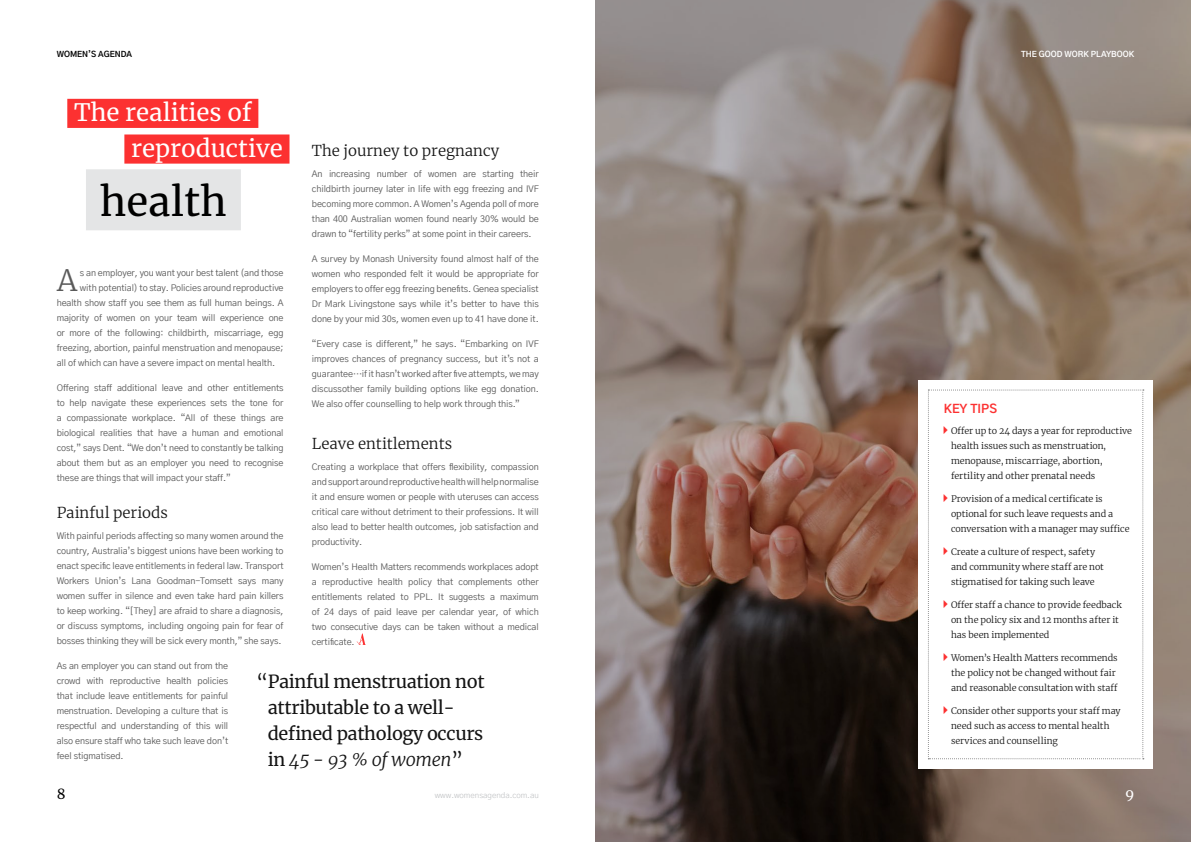
<style>
.page{position:relative;width:1191px;height:842px;background:#fff}
.page>*{position:absolute;margin:0;border:0;box-sizing:border-box;transform-origin:0 0}
.t1{font:40px "Merriweather";color:#000}
.t2{font:300 29.2px "Merriweather";color:#5a5a5a}
.t3{font:24px/35.7px "Merriweather";color:#fff}
.t4{font:18px/26px "Merriweather";letter-spacing:-.02em;color:#141414}
.t5{font:300 15px "Merriweather";color:#141414}
.t6{font:14px "Merriweather";color:#fff}
.t7{font:14px "Merriweather";color:#000}
.t8{font:700 12px "Gothic A1";color:#fc3131}
.t9{font:9px/15px "Gothic A1";letter-spacing:-.01em;color:#5a5a5a;text-align:justify}
.t10{font:300 9px/15px "Merriweather";letter-spacing:-.005em;color:#141414}
.t11{font:300 8px "Gothic A1";color:#bcbec0}
.t12{font:700 8px "Gothic A1";color:#fff}
.t13{font:700 8px "Gothic A1";color:#000}
.s1{font-weight:300;font-style:italic}
</style>
<div class="page">
<img style="left:595px;top:0;width:596px;height:842px">
<div style="left:86px;top:169px;width:155px;height:61px;background:#e4e5e6"></div>
<div style="left:67px;top:99px;width:191px;height:29px;background:#fc3131"></div>
<div style="left:124px;top:134px;width:165px;height:30px;background:#fc3131"></div>
<svg style="left:357px;top:633px;width:9px;height:12px"></svg>
<div style="left:918px;top:380px;width:234px;height:389px;background:#fff"></div>
<svg style="left:928px;top:389px;width:215px;height:370px"></svg>
<p class="t13" style="left:57px;top:50px;width:77px">WOMEN’S AGENDA</p>
<p class="t12" style="left:1021px;top:50px;width:115px">THE GOOD WORK PLAYBOOK</p>
<h3 class="t3" style="left:131px;top:96px;width:153px;text-indent:-57px">The realities of reproductive</h3>
<h3 class="t5" style="left:312px;top:143px;width:189px">The journey to pregnancy</h3>
<p class="t9" style="left:312px;top:166px;width:228px">An increasing number of women are starting their childbirth journey later in life with egg freezing and IVF becoming more common. A Women’s Agenda poll of more than 400 Australian women found nearly 30% would be drawn to “fertility perks” at some point in their careers.</p>
<p class="t9" style="left:312px;top:252px;width:228px">A survey by Monash University found almost half of the women who responded felt it would be appropriate for employers to offer egg freezing benefits. Genea specialist Dr Mark Livingstone says while it’s better to have this done by your mid 30s, women even up to 41 have done it.</p>
<p class="t9" style="left:312px;top:337px;width:228px">“Every case is different,” he says. “Embarking on IVF improves chances of pregnancy success, but it’s not a guarantee…if it hasn’t worked after five attempts, we may discussother family building options like egg donation.<br>We also offer counselling to help work through this.”</p>
<h3 class="t5" style="left:312px;top:436px;width:142px">Leave entitlements</h3>
<p class="t9" style="left:312px;top:459px;width:228px">Creating a workplace that offers flexibility, compassion and support around reproductive health will help normalise it and ensure women or people with uteruses can access critical care without detriment to their professions. It will also lead to better health outcomes, job satisfaction and productivity.</p>
<p class="t9" style="left:312px;top:560px;width:228px">Women’s Health Matters recommends workplaces adopt a reproductive health policy that complements other entitlements related to PPL. It suggests a maximum of 24 days of paid leave per calendar year, of which two consecutive days can be taken without a medical certificate.</p>
<h1 class="t1" style="left:100px;top:180px;width:128px">health</h1>
<h2 class="t2" style="left:57px;top:266px;width:22px">A</h2>
<p class="t9" style="left:80px;top:266px;width:205px">s an employer, you want your best talent (and those</p>
<p class="t9" style="left:80px;top:281px;width:205px">with potential) to stay. Policies around reproductive</p>
<p class="t9" style="left:57px;top:296px;width:228px">health show staff you see them as full human beings. A</p>
<p class="t9" style="left:57px;top:310px;width:228px">majority of women on your team will experience one</p>
<p class="t9" style="left:57px;top:326px;width:228px">or more of the following: childbirth, miscarriage, egg</p>
<p class="t9" style="left:57px;top:341px;width:228px">freezing, abortion, painful menstruation and menopause;</p>
<p class="t9" style="left:57px;top:356px;width:220px">all of which can have a severe impact on mental health.</p>
<p class="t9" style="left:57px;top:381px;width:228px">Offering staff additional leave and other entitlements to help navigate these experiences sets the tone for a compassionate workplace. “All of these things are biological realities that have a human and emotional cost,” says Dent. “We don’t need to constantly be talking about them but as an employer you need to recognise these are things that will impact your staff.”</p>
<h3 class="t5" style="left:57px;top:505px;width:113px">Painful periods</h3>
<p class="t9" style="left:57px;top:529px;width:228px">With painful periods affecting so many women around the country, Australia’s biggest unions have been working to enact specific leave entitlements in federal law. Transport Workers Union’s Lana Goodman-Tomsett says many women suffer in silence and even take hard pain killers to keep working. “[They] are afraid to share a diagnosis, or discuss symptoms, including ongoing pain for fear of bosses thinking they will be sick every month,” she says.</p>
<p class="t9" style="left:57px;top:659px;width:173px">As an employer you can stand out from the crowd with reproductive health policies that include leave entitlements for painful menstruation. Developing a culture that is respectful and understanding of this will also ensure staff who take such leave don’t feel stigmatised.</p>
<h3 class="t4" style="left:268px;top:669px;width:218px;text-indent:-11px">“ Painful menstruation not attributable to a well&shy;defined pathology occurs in <span class="s1">45 - 93 % of women</span>”</h3>
<h3 class="t7" style="left:57px;top:786px;width:10px">8</h3>
<p class="t11" style="left:435px;top:792px;width:105px">www.womensagenda.com.au</p>
<h3 class="t8" style="left:943px;top:403px;width:55px">KEY TIPS</h3>
<p class="t10" style="left:951px;top:424px;width:182px">Offer up to 24 days a year for reproductive health issues such as menstruation, menopause, miscarriage, abortion, fertility and other prenatal needs</p>
<p class="t10" style="left:951px;top:492px;width:180px">Provision of a medical certificate is optional for such leave requests and a conversation with a manager may suffice</p>
<p class="t10" style="left:951px;top:545px;width:154px">Create a culture of respect, safety and community where staff are not stigmatised for taking such leave</p>
<p class="t10" style="left:951px;top:598px;width:172px">Offer staff a chance to provide feedback on the policy six and 12 months after it has been implemented</p>
<p class="t10" style="left:951px;top:651px;width:168px">Women’s Health Matters recommends the policy not be changed without fair and reasonable consultation with staff</p>
<p class="t10" style="left:951px;top:704px;width:171px">Consider other supports your staff may need such as access to mental health services and counselling</p>
<h3 class="t6" style="left:1125px;top:786px;width:11px">9</h3>
</div>
